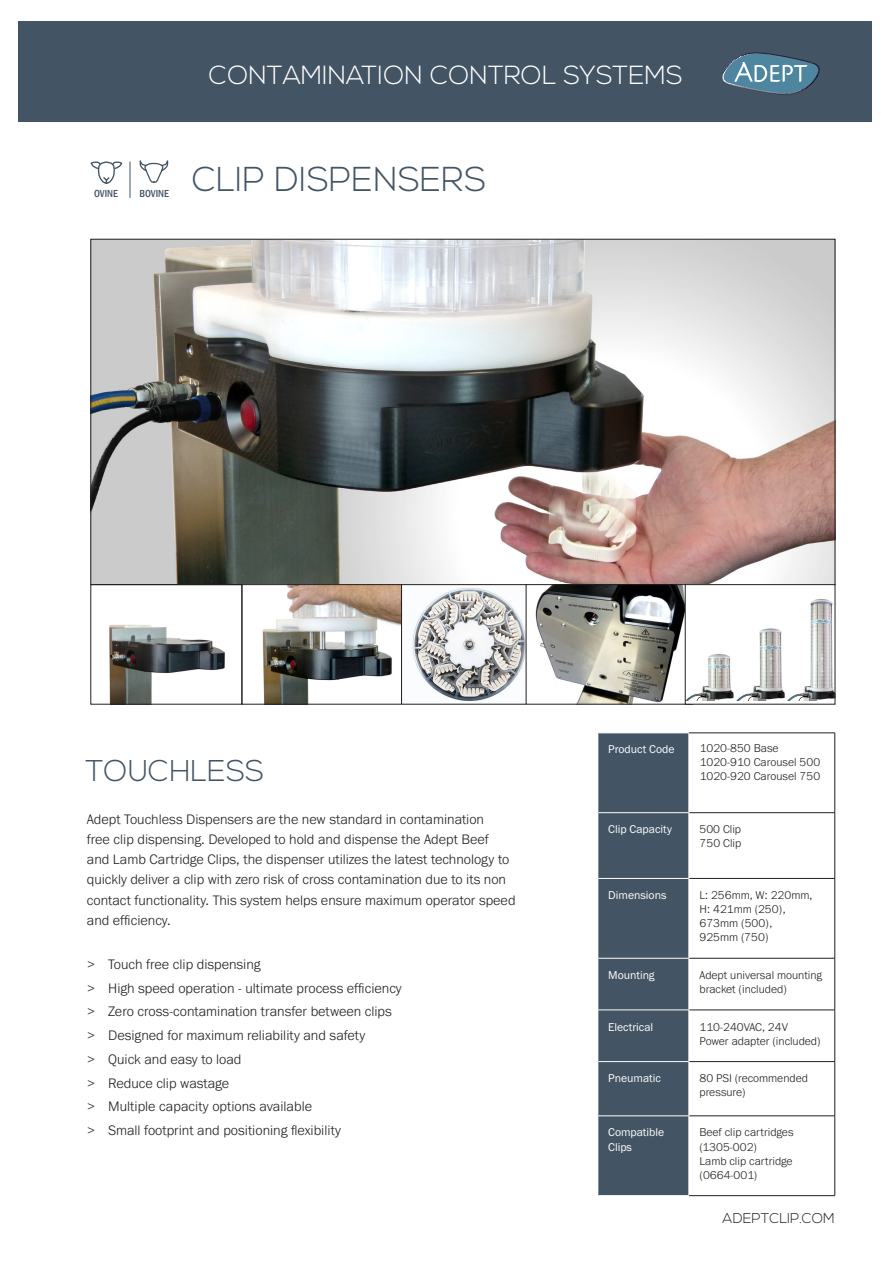
<style>
.page{position:relative;width:893px;height:1263px;background:#fff}
.page>*{position:absolute;margin:0;border:0;box-sizing:border-box;transform-origin:0 0}
.t1{font:300 34.5px "Nexa";letter-spacing:.005em;color:#435464}
.t2{font:300 30px "Nexa";color:#435464}
.t3{font:300 26.1px "Nexa";color:#fff}
.Copy{font:300 14.25px/20.2px "Franklin Gothic URW";color:#231f20}
.Bullet_points{font:300 14.25px "Franklin Gothic URW";color:#231f20}
.t4{font:300 14.1px "Nexa";color:#231f20}
.Graph{font:300 11.7px/14.1px "Franklin Gothic URW";color:#231f20}
.t5{font:11.7px/14.1px "Franklin Gothic URW Boo";color:#fff}
.t6{font:500 condensed 10.5px "Franklin Gothic";color:#435464}
</style>
<div class="page">
<div style="left:18px;top:21px;width:854px;height:100px;background:#435464"></div>
<svg style="left:722px;top:52px;width:98px;height:43px"></svg>
<img style="left:93px;top:241px;width:740px;height:342px">
<img style="left:262px;top:586px;width:264px;height:116px">
<div style="left:401px;top:584px;width:137px;height:120px;border:1px solid #231f20"></div>
<div style="left:242px;top:584px;width:160px;height:120px;border:1px solid #231f20"></div>
<img style="left:109px;top:624px;width:116px;height:78px">
<div style="left:91px;top:584px;width:151px;height:120px;border:1px solid #231f20"></div>
<img style="left:535px;top:586px;width:150px;height:116px">
<div style="left:526px;top:584px;width:167px;height:120px;border:1px solid #231f20"></div>
<div style="left:685px;top:585px;width:150px;height:119px;background:#fff"></div>
<img style="left:687px;top:599px;width:146px;height:101px">
<div style="left:685px;top:584px;width:150px;height:120px;border:1px solid #231f20"></div>
<div style="left:598px;top:733px;width:91px;height:462px;background:#435464"></div>
<hr style="left:598px;top:812px;width:91px;height:1px;background:#fff">
<hr style="left:598px;top:878px;width:91px;height:1px;background:#fff">
<hr style="left:598px;top:958px;width:91px;height:1px;background:#fff">
<hr style="left:598px;top:1009px;width:91px;height:1px;background:#fff">
<hr style="left:598px;top:1061px;width:91px;height:1px;background:#fff">
<hr style="left:598px;top:1115px;width:91px;height:1px;background:#fff">
<hr style="left:689px;top:733px;width:146px;height:1px;background:#231f20">
<hr style="left:689px;top:812px;width:146px;height:1px;background:#231f20">
<hr style="left:689px;top:878px;width:146px;height:1px;background:#231f20">
<hr style="left:689px;top:958px;width:146px;height:1px;background:#231f20">
<hr style="left:689px;top:1010px;width:146px;height:1px;background:#231f20">
<hr style="left:689px;top:1061px;width:146px;height:1px;background:#231f20">
<hr style="left:689px;top:1115px;width:146px;height:1px;background:#231f20">
<hr style="left:689px;top:1195px;width:146px;height:1px;background:#231f20">
<hr style="left:689px;top:733px;width:1px;height:80px;background:#fff">
<hr style="left:689px;top:878px;width:1px;height:80px;background:#fff">
<hr style="left:689px;top:958px;width:1px;height:52px;background:#fff">
<hr style="left:689px;top:1010px;width:1px;height:51px;background:#fff">
<hr style="left:689px;top:1061px;width:1px;height:55px;background:#fff">
<hr style="left:834px;top:733px;width:1px;height:79px;background:#231f20">
<hr style="left:834px;top:813px;width:1px;height:65px;background:#231f20">
<hr style="left:834px;top:879px;width:1px;height:79px;background:#231f20">
<hr style="left:834px;top:958px;width:1px;height:52px;background:#231f20">
<hr style="left:834px;top:1010px;width:1px;height:51px;background:#231f20">
<hr style="left:834px;top:1062px;width:1px;height:54px;background:#231f20">
<hr style="left:834px;top:1116px;width:1px;height:79px;background:#231f20">
<svg style="left:90px;top:161px;width:33px;height:23px"></svg>
<svg style="left:139px;top:160px;width:30px;height:23px"></svg>
<hr style="left:130px;top:161px;width:1px;height:37px;background:#435464">
<h3 class="t3" style="left:209px;top:60px;width:475px">CONTAMINATION CONTROL SYSTEMS</h3>
<p class="t6" style="left:94px;top:187px;width:25px">OVINE</p>
<p class="t6" style="left:139px;top:187px;width:31px">BOVINE</p>
<p class="t1" style="left:192px;top:159px;width:296px">CLIP DISPENSERS</p>
<p class="t2" style="left:85px;top:753px;width:180px">TOUCHLESS</p>
<p class="Copy" style="left:87px;top:808px;width:430px">Adept Touchless Dispensers are the new standard in contamination<br>free clip dispensing. Developed to hold and dispense the Adept Beef<br>and Lamb Cartridge Clips, the dispenser utilizes the latest technology to quickly deliver a clip with zero risk of cross contamination due to its non contact functionality. This system helps ensure maximum operator speed and efficiency.</p>
<p class="Bullet_points" style="left:87px;top:955px;width:175px">&gt; Touch free clip dispensing</p>
<p class="Bullet_points" style="left:87px;top:979px;width:316px">&gt; High speed operation - ultimate process efficiency</p>
<p class="Bullet_points" style="left:87px;top:1003px;width:306px">&gt; Zero cross-contamination transfer between clips</p>
<p class="Bullet_points" style="left:87px;top:1026px;width:280px">&gt; Designed for maximum reliability and safety</p>
<p class="Bullet_points" style="left:87px;top:1050px;width:156px">&gt; Quick and easy to load</p>
<p class="Bullet_points" style="left:87px;top:1074px;width:144px">&gt; Reduce clip wastage</p>
<p class="Bullet_points" style="left:87px;top:1098px;width:227px">&gt; Multiple capacity options available</p>
<p class="Bullet_points" style="left:87px;top:1121px;width:256px">&gt; Small footprint and positioning flexibility</p>
<p class="t5" style="left:608px;top:742px;width:68px">Product Code</p>
<p class="Graph" style="left:700px;top:741px;width:122px">1020-850 Base<br>1020-910 Carousel 500<br>1020-920 Carousel 750</p>
<p class="t5" style="left:608px;top:822px;width:65px">Clip Capacity</p>
<p class="Graph" style="left:699px;top:822px;width:43px">500 Clip</p>
<p class="Graph" style="left:700px;top:836px;width:43px">750 Clip</p>
<p class="t5" style="left:608px;top:888px;width:60px">Dimensions</p>
<p class="Graph" style="left:699px;top:888px;width:114px">L: 256mm, W: 220mm,<br>H: 421mm (250),<br>673mm (500),<br>925mm (750)</p>
<p class="t5" style="left:608px;top:968px;width:48px">Mounting</p>
<p class="Graph" style="left:699px;top:968px;width:124px">Adept universal mounting bracket (included)</p>
<p class="t5" style="left:608px;top:1019px;width:47px">Electrical</p>
<p class="Graph" style="left:699px;top:1019px;width:123px">110-240VAC, 24V<br>Power adapter (included)</p>
<p class="t5" style="left:608px;top:1071px;width:54px">Pneumatic</p>
<p class="Graph" style="left:699px;top:1071px;width:110px">80 PSI (recommended pressure)</p>
<p class="t5" style="left:608px;top:1125px;width:58px">Compatible<br>Clips</p>
<p class="Graph" style="left:699px;top:1125px;width:96px">Beef clip cartridges (1305-002)<br>Lamb clip cartridge (0664-001)</p>
<p class="t4" style="left:723px;top:1209px;width:114px">ADEPTCLIP.COM</p>
</div>
